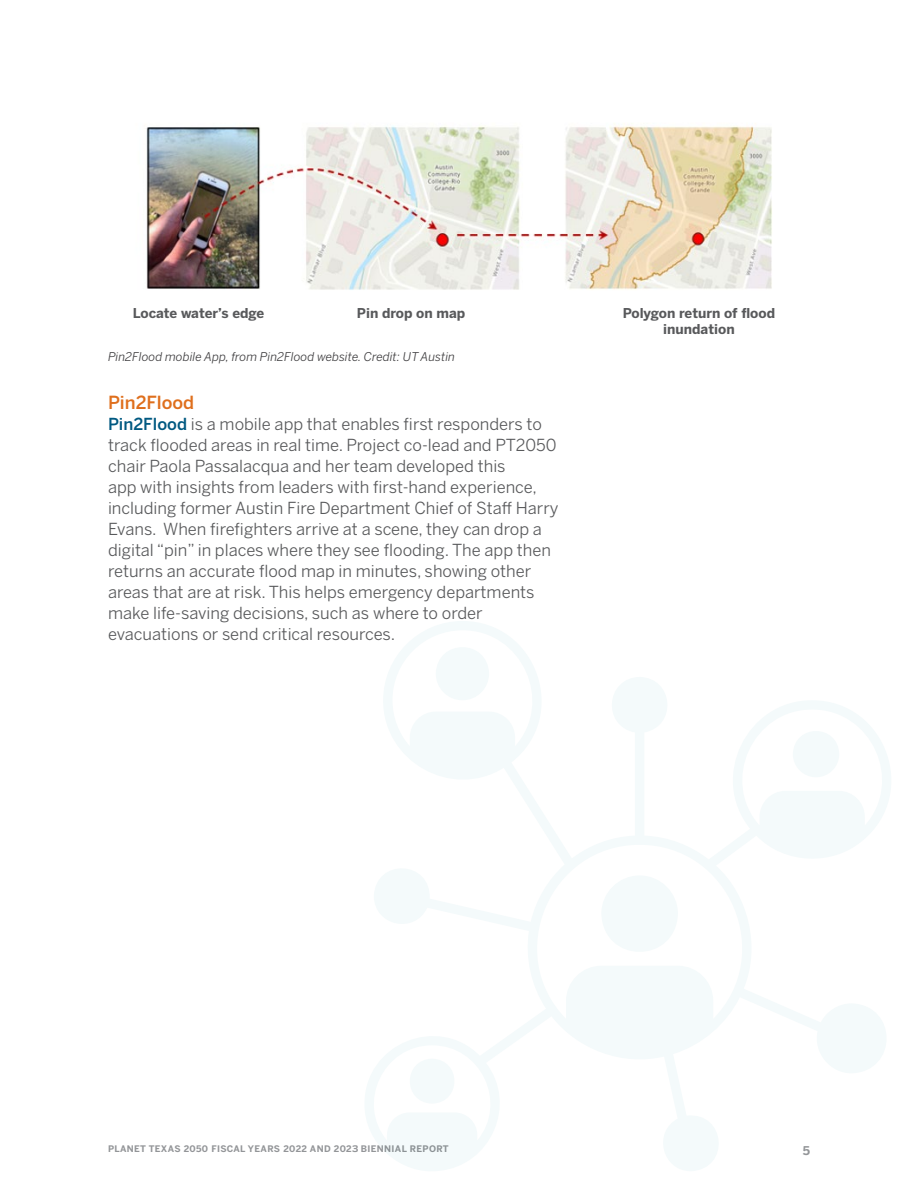
<style>
.page{position:relative;width:918px;height:1188px;background:#fff}
.page>*{position:absolute;margin:0;border:0;box-sizing:border-box;transform-origin:0 0}
.t1{font:500 18px "Benton Sans";color:#df6f1d}
.t2{font:16.5px/21px "Benton Sans";color:#58595b}
.t3{font:700 13.5px/16.5px "Benton Sans";color:#58595b;text-align:center}
.t4{font:italic 12px "Benton Sans";color:#414042}
.t5{font:700 12px "Benton Sans";color:#939598}
.t6{font:700 9px "Benton Sans";letter-spacing:.04em;color:#939598}
.s1{font-weight:500;color:#005981}
</style>
<div class="page">
<svg style="left:365px;top:621px;width:526px;height:550px"></svg>
<img style="left:146px;top:124px;width:626px;height:166px">
<p class="t3" style="left:133px;top:304px;width:133px">Locate water’s edge</p>
<p class="t3" style="left:357px;top:304px;width:110px">Pin drop on map</p>
<p class="t3" style="left:623px;top:304px;width:154px">Polygon return of flood inundation</p>
<p class="t4" style="left:108px;top:350px;width:349px">Pin2Flood mobile App, from Pin2Flood website. Credit: UT Austin</p>
<p class="t1" style="left:108px;top:392px;width:88px">Pin2Flood</p>
<p class="t2" style="left:108px;top:414px;width:452px"><span class="s1">Pin2Flood</span> is a mobile app that enables first responders to track flooded areas in real time. Project co-lead and PT2050 chair Paola Passalacqua and her team developed this<br>app with insights from leaders with first-hand experience, including former Austin Fire Department Chief of Staff Harry Evans. When firefighters arrive at a scene, they can drop a digital “pin” in places where they see flooding. The app then returns an accurate flood map in minutes, showing other areas that are at risk. This helps emergency departments make life-saving decisions, such as where to order evacuations or send critical resources.</p>
<p class="t6" style="left:108px;top:1143px;width:342px">PLANET TEXAS 2050 FISCAL YEARS 2022 AND 2023 BIENNIAL REPORT</p>
<p class="t5" style="left:803px;top:1144px;width:9px">5</p>
</div>
